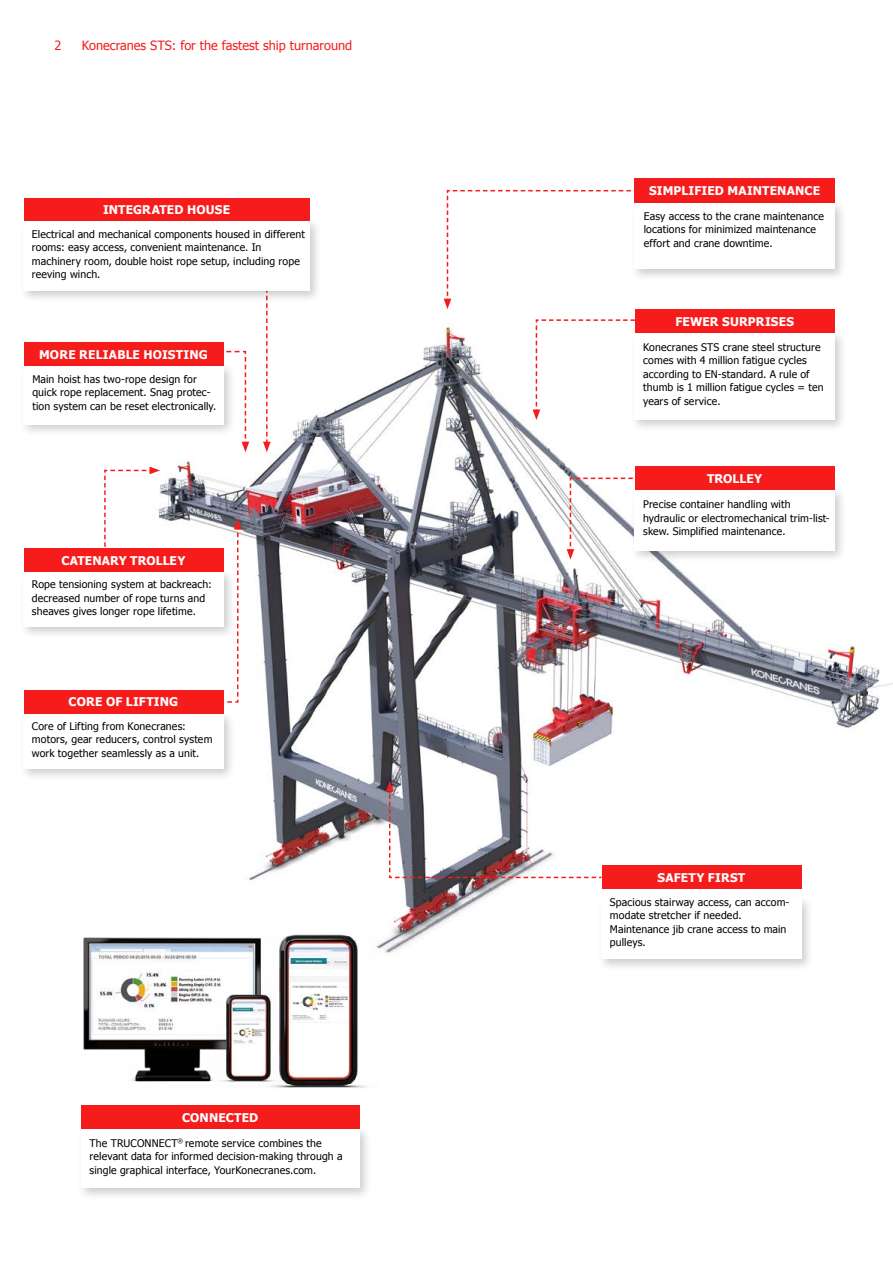
<style>
.page{position:relative;width:893px;height:1263px;background:#fff}
.page>*{position:absolute;margin:0;border:0;box-sizing:border-box;transform-origin:0 0}
.t1{font:12.75px "Tahoma";color:#f71c1c}
.t2{font:700 12px "Tahoma";letter-spacing:.015em;color:#fff}
.t3{font:10.5px/13.5px "Tahoma";letter-spacing:.015em;color:#000}
</style>
<div class="page">
<img style="left:149px;top:298px;width:744px;height:655px">
<div style="left:602px;top:866px;width:199px;height:23px;background:#f71c1c"></div>
<div style="left:597px;top:894px;width:217px;height:78px;background:#000;opacity:.2"></div>
<div style="left:601px;top:899px;width:200px;height:60px;background:#fff"></div>
<svg style="left:104px;top:467px;width:56px;height:81px"></svg>
<div style="left:24px;top:690px;width:199px;height:25px;background:#f71c1c"></div>
<div style="left:19px;top:709px;width:217px;height:72px;background:#000;opacity:.2"></div>
<div style="left:23px;top:714px;width:200px;height:54px;background:#fff"></div>
<img style="left:83px;top:933px;width:175px;height:149px">
<img style="left:258px;top:931px;width:121px;height:157px">
<img style="left:214px;top:986px;width:69px;height:101px">
<div style="left:81px;top:1105px;width:278px;height:26px;background:#f71c1c"></div>
<div style="left:77px;top:1125px;width:295px;height:75px;background:#000;opacity:.2"></div>
<div style="left:81px;top:1129px;width:278px;height:59px;background:#fff"></div>
<div style="left:635px;top:178px;width:200px;height:25px;background:#f71c1c"></div>
<div style="left:630px;top:198px;width:218px;height:84px;background:#000;opacity:.2"></div>
<div style="left:635px;top:203px;width:200px;height:66px;background:#fff"></div>
<div style="left:635px;top:309px;width:200px;height:26px;background:#f71c1c"></div>
<div style="left:630px;top:329px;width:218px;height:104px;background:#000;opacity:.2"></div>
<div style="left:635px;top:333px;width:200px;height:87px;background:#fff"></div>
<div style="left:24px;top:342px;width:199px;height:26px;background:#f71c1c"></div>
<div style="left:19px;top:362px;width:217px;height:75px;background:#000;opacity:.2"></div>
<div style="left:23px;top:366px;width:200px;height:58px;background:#fff"></div>
<svg style="left:204px;top:519px;width:38px;height:184px"></svg>
<svg style="left:386px;top:781px;width:217px;height:98px"></svg>
<div style="left:24px;top:548px;width:199px;height:26px;background:#f71c1c"></div>
<div style="left:19px;top:568px;width:217px;height:72px;background:#000;opacity:.2"></div>
<div style="left:23px;top:572px;width:200px;height:55px;background:#fff"></div>
<svg style="left:211px;top:350px;width:38px;height:102px"></svg>
<div style="left:635px;top:467px;width:200px;height:25px;background:#f71c1c"></div>
<div style="left:630px;top:486px;width:218px;height:77px;background:#000;opacity:.2"></div>
<div style="left:635px;top:491px;width:200px;height:60px;background:#fff"></div>
<svg style="left:444px;top:189px;width:201px;height:120px"></svg>
<svg style="left:263px;top:304px;width:8px;height:148px"></svg>
<div style="left:24px;top:199px;width:286px;height:23px;background:#f71c1c"></div>
<div style="left:19px;top:217px;width:304px;height:87px;background:#000;opacity:.2"></div>
<div style="left:23px;top:222px;width:287px;height:69px;background:#fff"></div>
<svg style="left:533px;top:319px;width:123px;height:101px"></svg>
<svg style="left:567px;top:477px;width:110px;height:83px"></svg>
<p class="t1" style="left:55px;top:37px;width:8px">2</p>
<p class="t1" style="left:82px;top:37px;width:272px">Konecranes STS: for the fastest ship turnaround</p>
<p class="t2" style="left:103px;top:202px;width:129px">INTEGRATED HOUSE</p>
<p class="t3" style="left:32px;top:227px;width:275px">Electrical and mechanical components housed in different rooms: easy access, convenient maintenance. In machinery room, double hoist rope setup, including rope reeving winch.</p>
<p class="t2" style="left:39px;top:346px;width:170px">MORE RELIABLE HOISTING</p>
<p class="t3" style="left:32px;top:372px;width:186px">Main hoist has two-rope design for quick rope replacement. Snag protec&shy;tion system can be reset electronically.</p>
<p class="t2" style="left:61px;top:552px;width:126px">CATENARY TROLLEY</p>
<p class="t3" style="left:32px;top:577px;width:182px">Rope tensioning system at backreach: decreased number of rope turns and sheaves gives longer rope lifetime.</p>
<p class="t2" style="left:69px;top:693px;width:111px">CORE OF LIFTING</p>
<p class="t3" style="left:32px;top:719px;width:182px">Core of Lifting from Konecranes: motors, gear reducers, control system work together seamlessly as a unit.</p>
<p class="t2" style="left:182px;top:1109px;width:78px">CONNECTED</p>
<p class="t3" style="left:90px;top:1136px;width:254px">The TRUCONNECT<sup>®</sup> remote service combines the relevant data for informed decision-making through a single graphical interface, YourKonecranes.com.</p>
<p class="t2" style="left:649px;top:182px;width:172px">SIMPLIFIED MAINTENANCE</p>
<p class="t3" style="left:644px;top:208px;width:182px">Easy access to the crane maintenance locations for minimized maintenance effort and crane downtime.</p>
<p class="t2" style="left:675px;top:313px;width:120px">FEWER SURPRISES</p>
<p class="t3" style="left:643px;top:340px;width:182px">Konecranes STS crane steel structure comes with 4 million fatigue cycles according to EN-standard. A rule of thumb is 1 million fatigue cycles = ten years of service.</p>
<p class="t2" style="left:707px;top:470px;width:57px">TROLLEY</p>
<p class="t3" style="left:643px;top:497px;width:188px">Precise container handling with hydraulic or electromechanical trim-list&shy;skew. Simplified maintenance.</p>
<p class="t2" style="left:658px;top:869px;width:89px">SAFETY FIRST</p>
<p class="t3" style="left:610px;top:894px;width:181px">Spacious stairway access, can accom&shy;modate stretcher if needed.<br>Maintenance jib crane access to main pulleys.</p>
</div>
